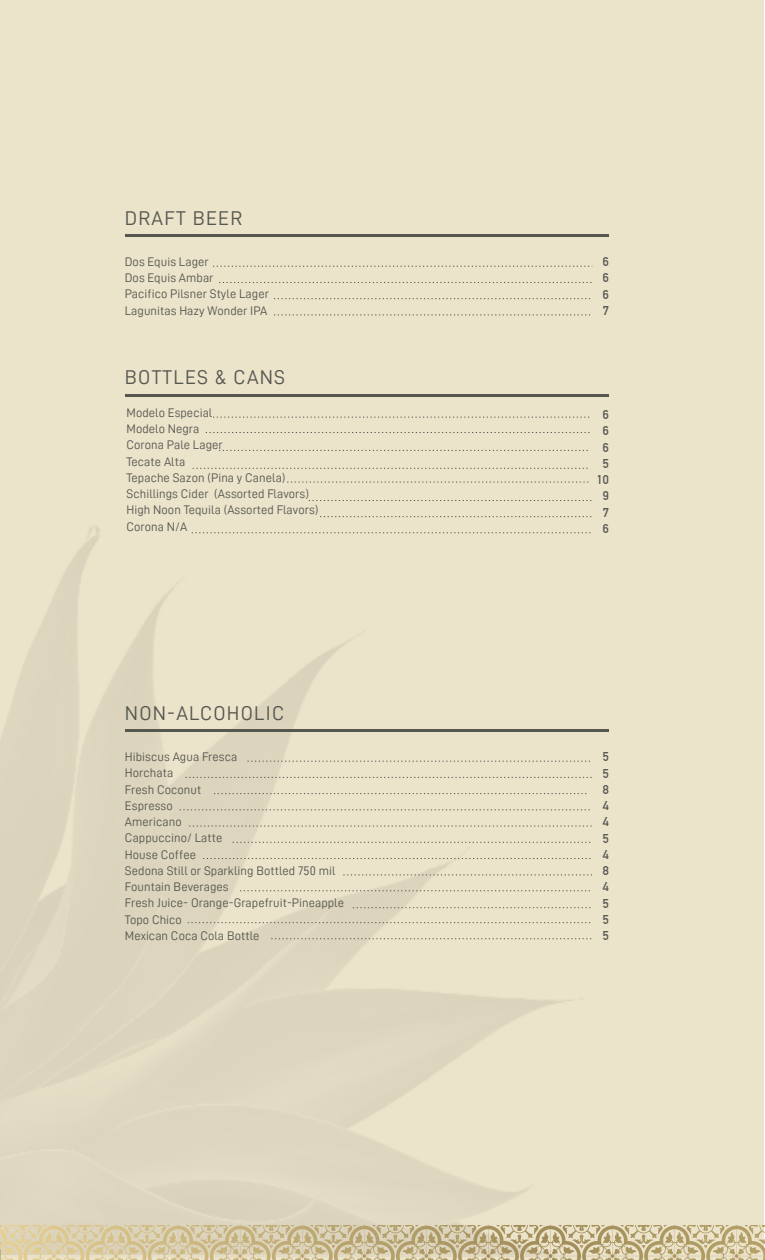
<style>
.page{position:relative;width:765px;height:1260px;background:#fff}
.page>*{position:absolute;margin:0;border:0;box-sizing:border-box;transform-origin:0 0}
.t1{font:20px "D DIN";letter-spacing:.06em;color:#565850}
.t2{font:12.5px/16.2px "D DIN";letter-spacing:.005em;color:#565850}
.t3{font:700 12.5px/16.2px "DIN Alternate";color:#565850;text-align:justify}
</style>
<div class="page">
<hr style="left:0;top:0;width:2px;height:1260px;background:#ece3cb">
<div style="left:2px;top:0;width:762px;height:1260px;background:#ece3cb"></div>
<img style="left:0;top:449px;width:613px;height:776px">
<svg style="left:0;top:1225px;width:765px;height:35px"></svg>
<svg style="left:206px;top:432px;width:384px;height:1px"></svg>
<svg style="left:219px;top:450px;width:371px;height:1px"></svg>
<hr style="left:125px;top:234px;width:484px;height:3px;background:#565850">
<hr style="left:125px;top:394px;width:484px;height:3px;background:#565850">
<hr style="left:125px;top:729px;width:484px;height:3px;background:#565850">
<svg style="left:213px;top:266px;width:379px;height:1px"></svg>
<svg style="left:219px;top:282px;width:373px;height:1px"></svg>
<svg style="left:274px;top:298px;width:317px;height:1px"></svg>
<svg style="left:274px;top:315px;width:317px;height:1px"></svg>
<svg style="left:213px;top:417px;width:377px;height:1px"></svg>
<svg style="left:193px;top:468px;width:397px;height:1px"></svg>
<svg style="left:287px;top:482px;width:304px;height:1px"></svg>
<svg style="left:309px;top:500px;width:283px;height:1px"></svg>
<svg style="left:320px;top:516px;width:272px;height:1px"></svg>
<svg style="left:192px;top:533px;width:399px;height:1px"></svg>
<svg style="left:248px;top:761px;width:344px;height:1px"></svg>
<svg style="left:185px;top:777px;width:407px;height:1px"></svg>
<svg style="left:214px;top:793px;width:374px;height:1px"></svg>
<svg style="left:180px;top:810px;width:411px;height:1px"></svg>
<svg style="left:189px;top:826px;width:403px;height:1px"></svg>
<svg style="left:233px;top:842px;width:359px;height:1px"></svg>
<svg style="left:203px;top:858px;width:389px;height:1px"></svg>
<svg style="left:343px;top:875px;width:251px;height:1px"></svg>
<svg style="left:240px;top:891px;width:351px;height:1px"></svg>
<svg style="left:353px;top:907px;width:239px;height:1px"></svg>
<svg style="left:188px;top:922px;width:402px;height:1px"></svg>
<svg style="left:271px;top:939px;width:321px;height:1px"></svg>
<h1 class="t1" style="left:125px;top:207px;width:119px">DRAFT BEER</h1>
<p class="t2" style="left:125px;top:253px;width:146px">Dos Equis Lager<br>Dos Equis Ambar<br>Pacifico Pilsner Style Lager<br>Lagunitas Hazy Wonder IPA</p>
<p class="t3" style="left:603px;top:253px;width:7px">6<br>6<br>6<br>7</p>
<h1 class="t1" style="left:125px;top:367px;width:162px">BOTTLES &amp; CANS</h1>
<p class="t2" style="left:127px;top:404px;width:193px">Modelo Especial<br>Modelo Negra<br>Corona Pale Lager<br>Tecate Alta<br>Tepache Sazon (Pina y Canela)<br>Schillings Cider (Assorted Flavors)<br>High Noon Tequila (Assorted Flavors)<br>Corona N/A</p>
<p class="t3" style="left:597px;top:406px;width:14px;text-align:center">6<br>6<br>6<br>5<br>10<br>9<br>7<br>6</p>
<h1 class="t1" style="left:125px;top:702px;width:161px">NON-ALCOHOLIC</h1>
<p class="t2" style="left:125px;top:749px;width:221px">Hibiscus Agua Fresca<br>Horchata<br>Fresh Coconut<br>Espresso<br>Americano<br>Cappuccino/ Latte<br>House Coffee<br>Sedona Still or Sparkling Bottled 750 mil<br>Fountain Beverages<br>Fresh Juice- Orange-Grapefruit-Pineapple<br>Topo Chico<br>Mexican Coca Cola Bottle</p>
<p class="t3" style="left:603px;top:748px;width:8px">5<br>5<br>8<br>4<br>4<br>5<br>4<br>8<br>4<br>5<br>5<br>5</p>
</div>
